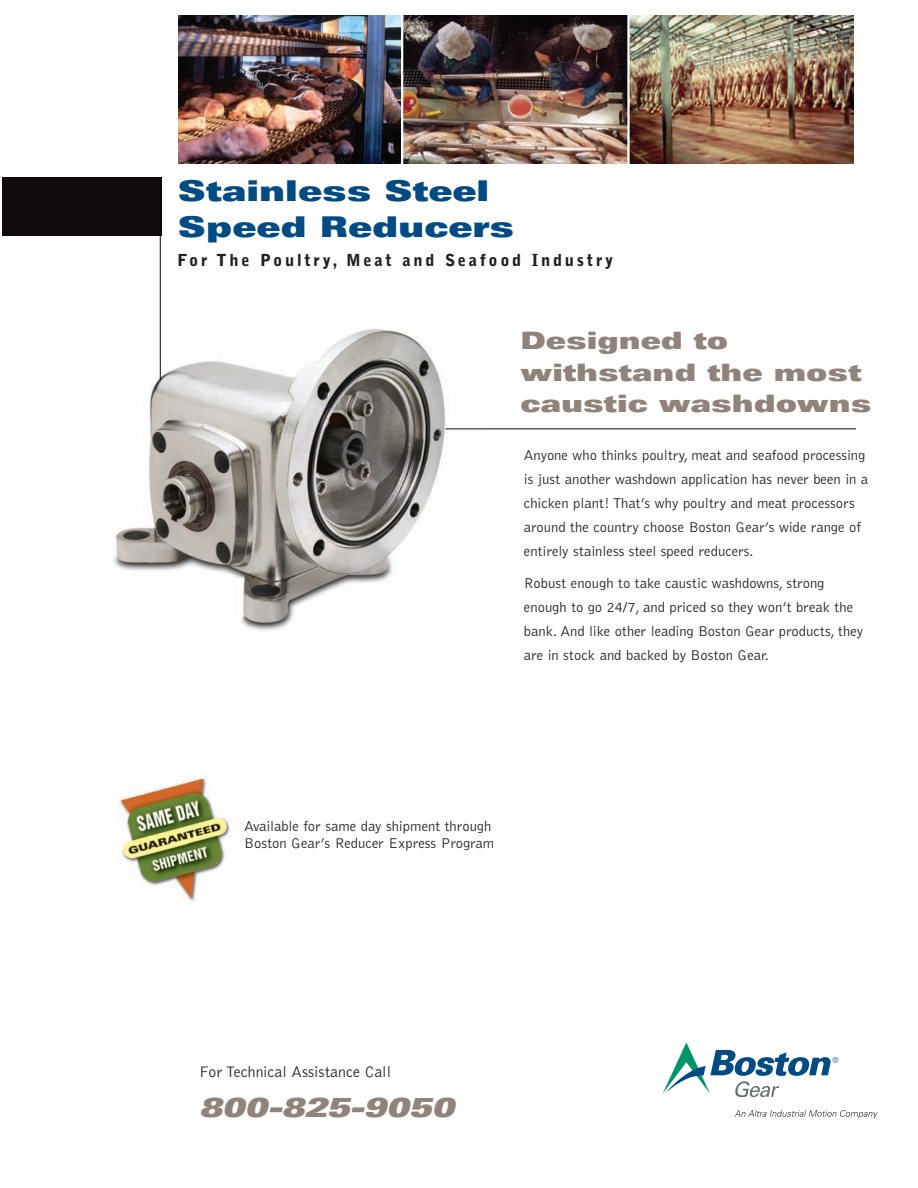
<style>
.page{position:relative;width:918px;height:1188px;background:#fff}
.page>*{position:absolute;margin:0;border:0;box-sizing:border-box;transform-origin:0 0}
.t1{font:28.65px/36px "Univers LT Std X Black Ex";color:#004b84}
.t2{font:italic 900 expanded 27px "Univers LT";color:#8f837c}
.t3{font:24px/31.5px "Univers LT Std X Black Ex";color:#8f837c}
.t4{font:900 16.5px "Bell Gothic";letter-spacing:.165em;color:#231f20}
.t5{font:300 15.75px "Bell Gothic";color:#231f20}
.t6{font:300 14.7px/24px "Bell Gothic";color:#231f20}
</style>
<div class="page">
<img style="left:113px;top:308px;width:369px;height:323px">
<div style="left:2px;top:177px;width:160px;height:59px;background:#110a0c"></div>
<hr style="left:446px;top:429px;width:410px;height:1px;background:#110a0c">
<hr style="left:160px;top:219px;width:1px;height:161px;background:#110a0c">
<img style="left:178px;top:15px;width:675px;height:149px">
<hr style="left:401px;top:7px;width:2px;height:162px;background:#fff">
<hr style="left:627px;top:7px;width:3px;height:162px;background:#fff">
<img style="left:117px;top:774px;width:113px;height:127px">
<svg style="left:735px;top:1110px;width:143px;height:8px"></svg>
<svg style="left:663px;top:1042px;width:175px;height:55px"></svg>
<h1 class="t1" style="left:178px;top:176px;width:338px">Stainless Steel<br>Speed Reducers</h1>
<p class="t4" style="left:178px;top:254px;width:437px">For The Poultry, Meat and Seafood Industry</p>
<h3 class="t3" style="left:520px;top:327px;width:353px">Designed to withstand the most caustic washdowns</h3>
<p class="t6" style="left:524px;top:444px;width:346px">Anyone who thinks poultry, meat and seafood processing is just another washdown application has never been in a chicken plant! That’s why poultry and meat processors around the country choose Boston Gear’s wide range of entirely stainless steel speed reducers.</p>
<p class="t6" style="left:524px;top:572px;width:341px">Robust enough to take caustic washdowns, strong enough to go 24/7, and priced so they won’t break the bank. And like other leading Boston Gear products, they are in stock and backed by Boston Gear.</p>
<p class="t6" style="left:244px;top:818px;width:251px;line-height:17.5px">Available for same day shipment through<br>Boston Gear’s Reducer Express Program</p>
<p class="t5" style="left:200px;top:1066px;width:193px">For Technical Assistance Call</p>
<h2 class="t2" style="left:200px;top:1098px;width:256px">800-825-9050</h2>
</div>
